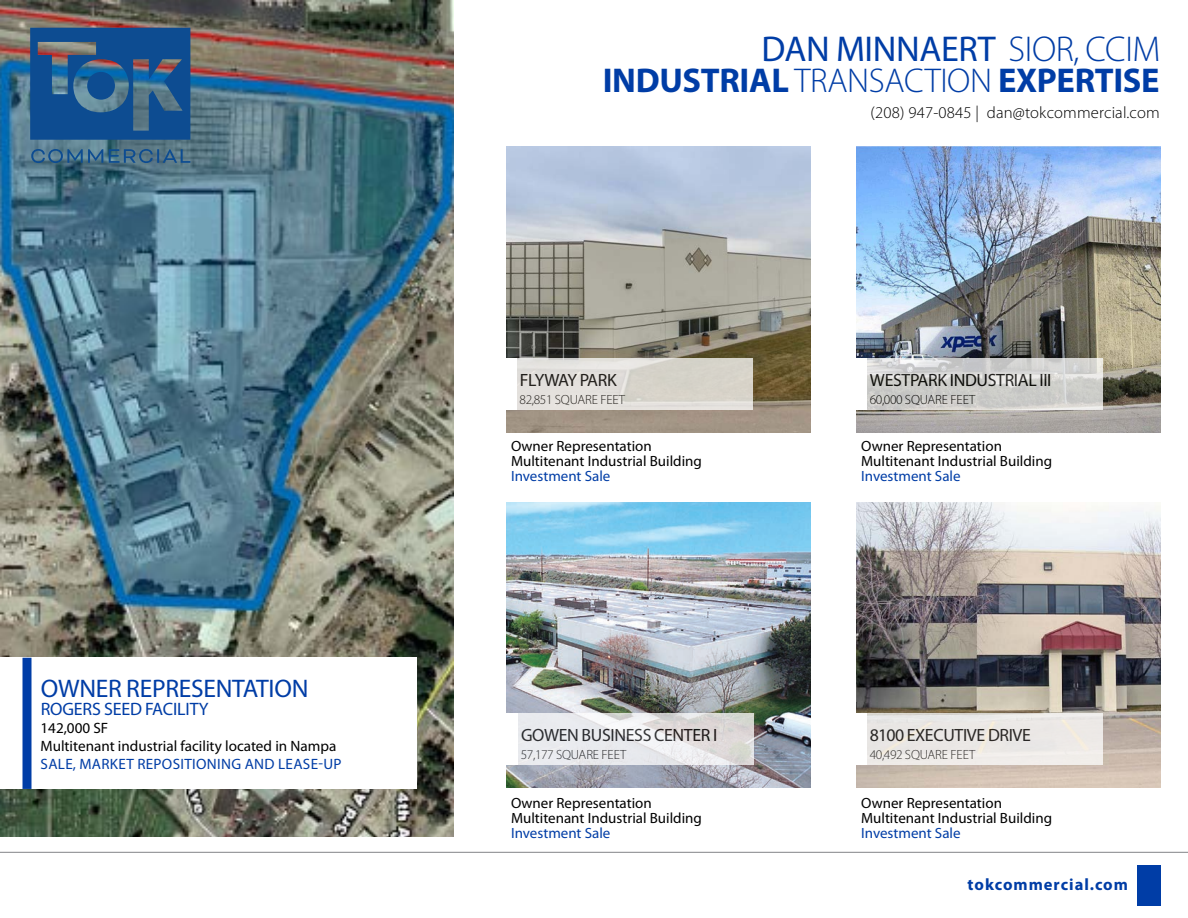
<style>
.page{position:relative;width:1188px;height:918px;background:#fff}
.page>*{position:absolute;margin:0;border:0;box-sizing:border-box;transform-origin:0 0}
.t1{font:36px "Myriad Pro";letter-spacing:-.01em;color:#003da6}
.t2{font:700 34.5px "Myriad Pro";letter-spacing:-.01em;color:#003da6}
.t3{font:25.5px "Myriad Pro";letter-spacing:-.01em;color:#003da6}
.t4{font:18px "Myriad Pro";letter-spacing:-.01em;color:#003da6}
.t5{font:17.85px "Myriad Pro";letter-spacing:-.02em;color:#000}
.t6{font:17.85px "Myriad Pro";letter-spacing:-.05em;color:#000}
.t7{font:300 16.5px "Myriad Pro";letter-spacing:.01em;color:#000}
.t8{font:700 16.5px "Myriad Pro";letter-spacing:.06em;color:#003da6}
.t9{font:15px/18px "Myriad Pro";color:#000}
.t10{font:15px "Myriad Pro";letter-spacing:.02em;color:#003da6}
.t11{font:14.85px/15px "Myriad Pro";color:#000}
.t12{font:14.85px "Myriad Pro";color:#003da6}
.t13{font:300 13.35px "Myriad Pro";letter-spacing:-.01em;color:#000}
.s1{font-weight:300}
</style>
<div class="page">
<img style="left:0;top:0;width:454px;height:837px">
<svg style="left:31px;top:149px;width:72px;height:14px"></svg>
<svg style="left:109px;top:149px;width:81px;height:14px"></svg>
<svg style="left:30px;top:28px;width:160px;height:112px;background:#26598e"></svg>
<hr style="left:0;top:852px;width:1188px;height:1px;background:#828487">
<div style="left:1137px;top:865px;width:24px;height:40px;background:#003da6"></div>
<div style="left:0;top:658px;width:417px;height:131px;background:#fff"></div>
<div style="left:22px;top:658px;width:10px;height:131px;background:#003da6"></div>
<img style="left:507px;top:147px;width:304px;height:286px">
<svg style="left:517px;top:358px;width:236px;height:51px;background:#dddad4"></svg>
<div style="left:505px;top:358px;width:12px;height:51px;background:#fff"></div>
<img style="left:857px;top:147px;width:304px;height:286px">
<svg style="left:867px;top:358px;width:236px;height:51px;background:#d1d1cf"></svg>
<div style="left:855px;top:358px;width:12px;height:51px;background:#fff"></div>
<img style="left:507px;top:502px;width:304px;height:286px">
<svg style="left:518px;top:713px;width:236px;height:52px;fill:#e8e9ed"></svg>
<div style="left:506px;top:713px;width:12px;height:52px;background:#fff"></div>
<img style="left:857px;top:502px;width:304px;height:286px">
<div style="left:865px;top:713px;width:238px;height:52px;background:#ebe8e6"></div>
<div style="left:855px;top:713px;width:12px;height:52px;background:#fff"></div>
<h3 class="t3" style="left:41px;top:674px;width:269px">OWNER REPRESENTATION</h3>
<p class="t4" style="left:41px;top:699px;width:170px">ROGERS SEED FACILITY</p>
<p class="t9" style="left:40px;top:719px;width:297px">142,000 SF<br>Multitenant industrial facility located in Nampa</p>
<p class="t10" style="left:41px;top:756px;width:302px">SALE, MARKET REPOSITIONING AND LEASE-UP</p>
<h1 class="t1" style="left:761px;top:29px;width:401px">DAN MINNAERT <span class="s1">SIOR, CCIM</span></h1>
<h2 class="t2" style="left:603px;top:61px;width:558px">INDUSTRIAL <span class="s1">TRANSACTION</span> EXPERTISE</h2>
<p class="t7" style="left:871px;top:104px;width:291px">(208) 947-0845 | dan@tokcommercial.com</p>
<p class="t6" style="left:520px;top:370px;width:98px">FLYWAY PARK</p>
<p class="t13" style="left:520px;top:392px;width:107px">82,851 SQUARE FEET</p>
<p class="t5" style="left:870px;top:370px;width:183px">WESTPARK INDUSTRIAL III</p>
<p class="t13" style="left:870px;top:392px;width:107px">60,000 SQUARE FEET</p>
<p class="t11" style="left:511px;top:439px;width:192px">Owner Representation<br>Multitenant Industrial Building</p>
<p class="t12" style="left:511px;top:468px;width:101px">Investment Sale</p>
<p class="t11" style="left:861px;top:439px;width:192px">Owner Representation<br>Multitenant Industrial Building</p>
<p class="t12" style="left:861px;top:468px;width:101px">Investment Sale</p>
<p class="t5" style="left:521px;top:725px;width:198px">GOWEN BUSINESS CENTER I</p>
<p class="t13" style="left:521px;top:747px;width:107px">57,177 SQUARE FEET</p>
<p class="t5" style="left:870px;top:725px;width:163px">8100 EXECUTIVE DRIVE</p>
<p class="t13" style="left:870px;top:747px;width:107px">40,492 SQUARE FEET</p>
<p class="t11" style="left:511px;top:796px;width:192px">Owner Representation<br>Multitenant Industrial Building</p>
<p class="t12" style="left:511px;top:825px;width:101px">Investment Sale</p>
<p class="t11" style="left:861px;top:796px;width:192px">Owner Representation<br>Multitenant Industrial Building</p>
<p class="t12" style="left:861px;top:825px;width:101px">Investment Sale</p>
<p class="t8" style="left:968px;top:875px;width:162px">tokcommercial.com</p>
</div>
